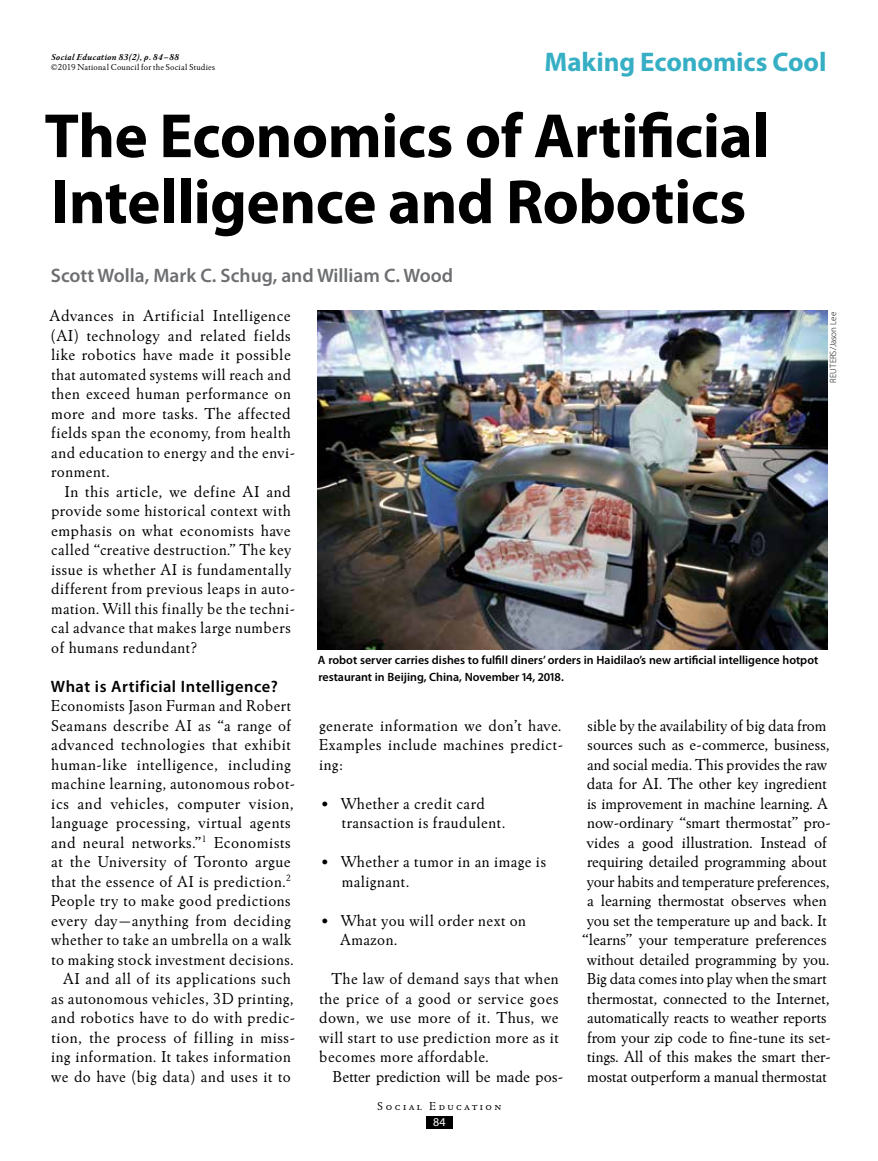
<style>
.page{position:relative;width:878px;height:1161px;background:#fff}
.page>*{position:absolute;margin:0;border:0;box-sizing:border-box;transform-origin:0 0}
.t1{font:700 63px/66px "Myriad Pro";letter-spacing:-.01em;color:#000}
.t2{font:700 27px "Myriad Pro";letter-spacing:-.005em;color:#36afc5}
.t3{font:600 19.5px "Myriad Pro";color:#6d6e71}
.t4{font:16.5px/19.5px "Winchester New ITC";letter-spacing:.03em;color:#000}
.t5{font:16.5px/19.5px "Winchester New ITC";color:#000;text-align:center}
.t6{font:600 16.5px "Myriad Pro";letter-spacing:.03em;color:#000}
.t7{font:600 12px/16.5px "Myriad Pro";color:#000}
.t8{font:12px "Winchester New ITC Book SC";letter-spacing:.2em;color:#000}
.t9{font:12px "Myriad Pro";color:#fff}
.t10{font:9px "Winchester New ITC";letter-spacing:.025em;color:#000}
.t11{font:italic 700 9px "Winchester New ITC";letter-spacing:.025em;color:#000}
.t12{font:300 9px "Myriad Pro";letter-spacing:.02em;color:#000}
</style>
<div class="page">
<div style="left:426px;top:1117px;width:26px;height:12px;background:#000"></div>
<img style="left:318px;top:310px;width:509px;height:340px">
<h2 class="t2" style="left:544px;top:47px;width:283px">Making Economics Cool</h2>
<h1 class="t1" style="left:44px;top:104px;width:726px">The Economics of Artificial<br>Intelligence and Robotics</h1>
<p class="t3" style="left:51px;top:263px;width:404px">Scott Wolla, Mark C. Schug, and William C. Wood</p>
<p class="t4" style="left:50px;top:306px;width:247px">Advances in Artificial Intelligence (AI) technology and related fields like robotics have made it possible that automated systems will reach and then exceed human performance on more and more tasks. The affected fields span the economy, from health and education to energy and the envi&shy;ronment.</p>
<p class="t4" style="left:51px;top:481px;width:245px;text-indent:13px">In this article, we define AI and provide some historical context with emphasis on what economists have called “creative destruction.” The key issue is whether AI is fundamentally different from previous leaps in auto&shy;mation. Will this finally be the techni&shy;cal advance that makes large numbers of humans redundant?</p>
<p class="t6" style="left:51px;top:675px;width:228px">What is Artificial Intelligence?</p>
<p class="t4" style="left:51px;top:696px;width:246px;text-align:center">Economists Jason Furman and Robert Seamans describe AI as “a range of advanced technologies that exhibit human-like intelligence, including machine learning, autonomous robot&shy;ics and vehicles, computer vision, language processing, virtual agents and neural networks.”<sup>1</sup> Economists at the University of Toronto argue that the essence of AI is prediction.<sup>2<br></sup>People try to make good predictions every day—anything from deciding whether to take an umbrella on a walk to making stock investment decisions.<br>AI and all of its applications such as autonomous vehicles, 3D printing, and robotics have to do with predic&shy;tion, the process of filling in miss&shy;ing information. It takes information we do have (big data) and uses it to</p>
<p class="t11" style="left:51px;top:51px;width:129px">Social Education 83(2), p. 84–88</p>
<p class="t10" style="left:51px;top:62px;width:166px">©2019 National Council for the Social Studies</p>
<p class="t12" style="left:828px;top:383px;width:73px;rotate:-90deg">REUTERS/Jason Lee</p>
<p class="t7" style="left:318px;top:651px;width:502px">A robot server carries dishes to fulfill diners’ orders in Haidilao’s new artificial intelligence hotpot restaurant in Beijing, China, November 14, 2018.</p>
<p class="t4" style="left:319px;top:715px;width:246px;text-align:justify">generate information we don’t have.<br>Examples include machines predict&shy;ing:</p>
<p class="t4" style="left:342px;top:793px;width:165px;text-indent:-21px">• Whether a credit card transaction is fraudulent.</p>
<p class="t4" style="left:342px;top:852px;width:206px;text-indent:-21px">• Whether a tumor in an image is malignant.</p>
<p class="t4" style="left:340px;top:910px;width:187px;text-indent:-19px">• What you will order next on<br>Amazon.</p>
<p class="t4" style="left:319px;top:969px;width:241px;text-align:justify;text-indent:13px">The law of demand says that when the price of a good or service goes down, we use more of it. Thus, we will start to use prediction more as it becomes more affordable.</p>
<p class="t5" style="left:332px;top:1066px;width:232px">Better prediction will be made pos-</p>
<p class="t5" style="left:581px;top:715px;width:251px">sible by the availability of big data from sources such as e-commerce, business, and social media. This provides the raw data for AI. The other key ingredient is improvement in machine learning. A now-ordinary “smart thermostat” pro&shy;vides a good illustration. Instead of requiring detailed programming about your habits and temperature preferences, a learning thermostat observes when you set the temperature up and back. It “learns” your temperature preferences without detailed programming by you.<br>Big data comes into play when the smart thermostat, connected to the Internet, automatically reacts to weather reports from your zip code to fine-tune its set&shy;tings. All of this makes the smart ther&shy;mostat outperform a manual thermostat</p>
<p class="t8" style="left:377px;top:1098px;width:125px">Social Education</p>
<p class="t9" style="left:433px;top:1115px;width:14px">84</p>
</div>
